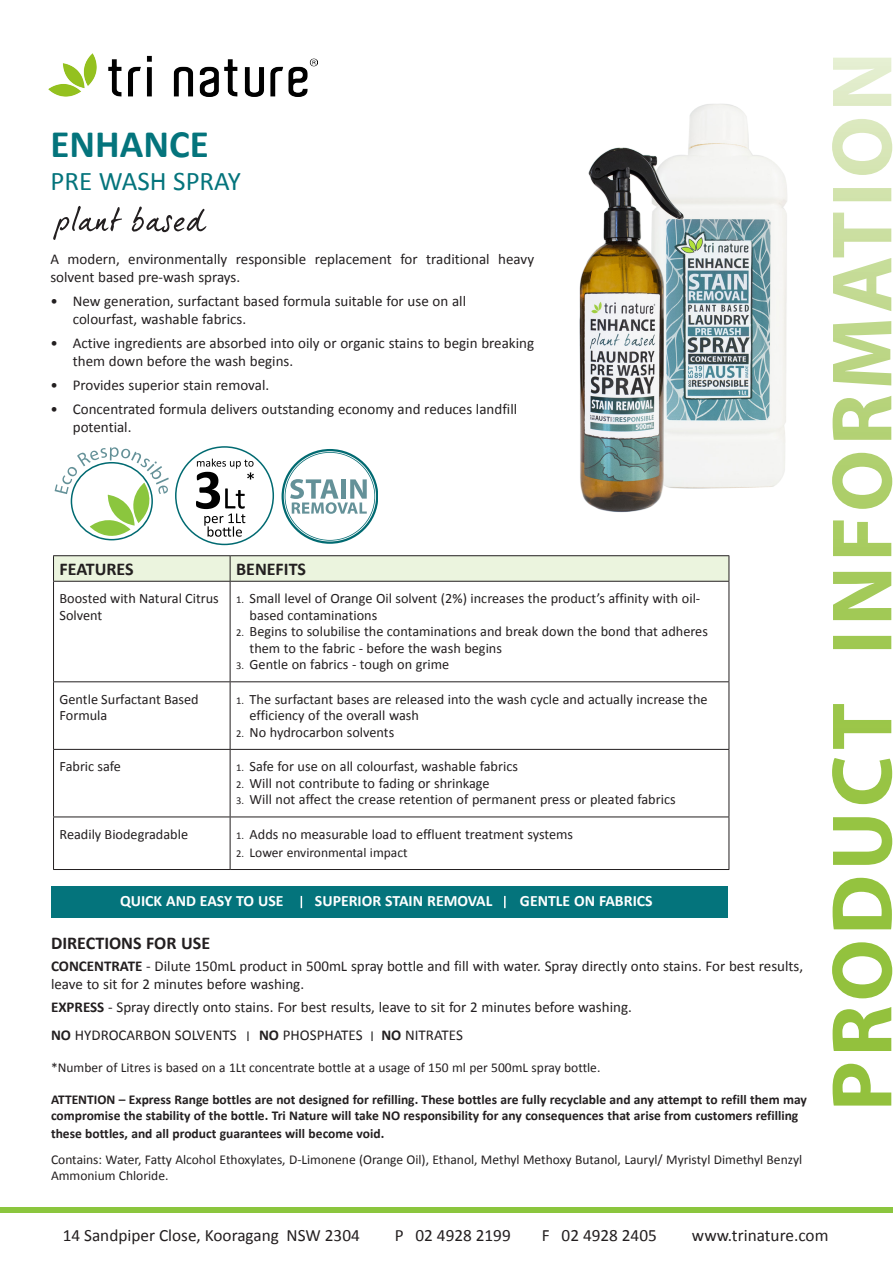
<style>
.page{position:relative;width:893px;height:1263px;background:#fff}
.page>*{position:absolute;margin:0;border:0;box-sizing:border-box;transform-origin:0 0}
.t1{font:700 39px "Calibri";color:#04747c}
.t2{font:27px "Calibri";color:#04747c}
.Paragraph_Style_19{font:700 18px "Calibri";color:#231f20}
.t3{font:17.25px "Calibri";color:#231f20}
.t4{font:700 15.75px "Calibri";color:#fff}
.Paragraph_Style_19-2{font:15px/18px "Calibri";color:#231f20}
.t5{font:14.25px/16.5px "Calibri";color:#231f20}
.t6{font:700 13.5px/16.2px "Calibri";color:#231f20}
.t7{font:13.5px/16.2px "Calibri";color:#231f20}
.s1{font-size:10.5px}
.s2{font-weight:700}
</style>
<div class="page">
<img style="left:49px;top:53px;width:268px;height:44px">
<div style="left:0;top:1208px;width:893px;height:5px;background:#8bc63e"></div>
<svg style="left:832px;top:119px;width:60px;height:986px"></svg>
<hr style="left:53px;top:555px;width:177px;height:1px;background:#231f20">
<hr style="left:230px;top:555px;width:499px;height:1px;background:#231f20">
<svg style="left:53px;top:556px;width:677px;height:25px;background:#e6eed9"></svg>
<hr style="left:53px;top:581px;width:177px;height:1px;background:#231f20">
<hr style="left:53px;top:582px;width:1px;height:99px;background:#231f20">
<hr style="left:230px;top:581px;width:499px;height:1px;background:#231f20">
<hr style="left:230px;top:582px;width:1px;height:99px;background:#231f20">
<hr style="left:729px;top:582px;width:1px;height:99px;background:#231f20">
<hr style="left:53px;top:681px;width:177px;height:1px;background:#231f20">
<hr style="left:53px;top:682px;width:1px;height:67px;background:#231f20">
<hr style="left:230px;top:681px;width:499px;height:1px;background:#231f20">
<hr style="left:230px;top:682px;width:1px;height:67px;background:#231f20">
<hr style="left:729px;top:682px;width:1px;height:67px;background:#231f20">
<hr style="left:53px;top:749px;width:177px;height:1px;background:#231f20">
<hr style="left:53px;top:750px;width:1px;height:66px;background:#231f20">
<hr style="left:230px;top:749px;width:499px;height:1px;background:#231f20">
<hr style="left:230px;top:750px;width:1px;height:66px;background:#231f20">
<hr style="left:729px;top:750px;width:1px;height:66px;background:#231f20">
<hr style="left:53px;top:816px;width:177px;height:1px;background:#231f20">
<hr style="left:53px;top:817px;width:1px;height:52px;background:#231f20">
<hr style="left:230px;top:816px;width:499px;height:1px;background:#231f20">
<hr style="left:230px;top:817px;width:1px;height:52px;background:#231f20">
<hr style="left:729px;top:817px;width:1px;height:52px;background:#231f20">
<hr style="left:53px;top:869px;width:177px;height:1px;background:#231f20">
<hr style="left:230px;top:869px;width:499px;height:1px;background:#231f20">
<div style="left:51px;top:886px;width:677px;height:31px;background:#04747c"></div>
<svg style="left:301px;top:896px;width:1px;height:12px"></svg>
<svg style="left:504px;top:896px;width:2px;height:12px"></svg>
<svg style="left:53px;top:206px;width:69px;height:34px"></svg>
<svg style="left:132px;top:206px;width:74px;height:26px"></svg>
<img style="left:689px;top:104px;width:98px;height:385px">
<img style="left:579px;top:137px;width:125px;height:376px">
<svg style="left:55px;top:447px;width:114px;height:94px"></svg>
<svg style="left:282px;top:449px;width:95px;height:95px"></svg>
<svg style="left:175px;top:446px;width:99px;height:99px"></svg>
<p class="t1" style="left:50px;top:119px;width:160px">ENHANCE</p>
<p class="t2" style="left:50px;top:164px;width:192px">PRE WASH SPRAY</p>
<p class="Paragraph_Style_19-2" style="left:50px;top:250px;width:485px">A modern, environmentally responsible replacement for traditional heavy solvent based pre-wash sprays.</p>
<p class="Paragraph_Style_19-2" style="left:73px;top:292px;width:395px;text-indent:-22px">• New generation, surfactant based formula suitable for use on all colourfast, washable fabrics.</p>
<p class="Paragraph_Style_19-2" style="left:73px;top:334px;width:463px;text-indent:-22px">• Active ingredients are absorbed into oily or organic stains to begin breaking them down before the wash begins.</p>
<p class="Paragraph_Style_19-2" style="left:50px;top:376px;width:220px">• Provides superior stain removal.</p>
<p class="Paragraph_Style_19-2" style="left:73px;top:400px;width:446px;text-indent:-22px">• Concentrated formula delivers outstanding economy and reduces landfill potential.</p>
<p class="Paragraph_Style_19" style="left:60px;top:558px;width:76px">FEATURES</p>
<p class="Paragraph_Style_19" style="left:236px;top:558px;width:71px">BENEFITS</p>
<p class="t5" style="left:60px;top:590px;width:161px">Boosted with Natural Citrus<br>Solvent</p>
<p class="t5" style="left:250px;top:590px;width:452px;text-indent:-14px"><span class="s1">1.</span> Small level of Orange Oil solvent (2%) increases the product’s affinity with oil&shy;based contaminations</p>
<p class="t5" style="left:250px;top:623px;width:460px;text-indent:-14px"><span class="s1">2.</span> Begins to solubilise the contaminations and break down the bond that adheres them to the fabric - before the wash begins</p>
<p class="t5" style="left:236px;top:656px;width:215px"><span class="s1">3.</span> Gentle on fabrics - tough on grime</p>
<p class="t5" style="left:60px;top:691px;width:141px">Gentle Surfactant Based<br>Formula</p>
<p class="t5" style="left:250px;top:691px;width:459px;text-indent:-14px"><span class="s1">1.</span> The surfactant bases are released into the wash cycle and actually increase the efficiency of the overall wash</p>
<p class="t5" style="left:236px;top:724px;width:160px"><span class="s1">2.</span> No hydrocarbon solvents</p>
<p class="t5" style="left:60px;top:758px;width:63px">Fabric safe</p>
<p class="t5" style="left:236px;top:758px;width:283px"><span class="s1">1.</span> Safe for use on all colourfast, washable fabrics</p>
<p class="t5" style="left:236px;top:775px;width:255px"><span class="s1">2.</span> Will not contribute to fading or shrinkage</p>
<p class="t5" style="left:236px;top:791px;width:441px"><span class="s1">3.</span> Will not affect the crease retention of permanent press or pleated fabrics</p>
<p class="t5" style="left:60px;top:826px;width:130px">Readily Biodegradable</p>
<p class="t5" style="left:236px;top:826px;width:338px"><span class="s1">1.</span> Adds no measurable load to effluent treatment systems</p>
<p class="t7" style="left:236px;top:844px;width:173px"><span class="s1">2.</span> Lower environmental impact</p>
<p class="t4" style="left:120px;top:891px;width:165px">QUICK AND EASY TO USE</p>
<p class="t4" style="left:315px;top:891px;width:179px">SUPERIOR STAIN REMOVAL</p>
<p class="t4" style="left:520px;top:891px;width:134px">GENTLE ON FABRICS</p>
<p class="Paragraph_Style_19" style="left:51px;top:931px;width:161px">DIRECTIONS FOR USE</p>
<p class="Paragraph_Style_19-2" style="left:51px;top:957px;width:754px"><span class="s2">CONCENTRATE</span> - Dilute 150mL product in 500mL spray bottle and fill with water. Spray directly onto stains. For best results, leave to sit for 2 minutes before washing.</p>
<p class="Paragraph_Style_19-2" style="left:51px;top:998px;width:582px"><span class="s2">EXPRESS</span> - Spray directly onto stains. For best results, leave to sit for 2 minutes before washing.</p>
<p class="Paragraph_Style_19-2" style="left:51px;top:1026px;width:187px"><span class="s2">NO</span> HYDROCARBON SOLVENTS</p>
<p class="Paragraph_Style_19-2" style="left:259px;top:1026px;width:205px"><span class="s2">NO</span> PHOSPHATES <span class="s2">NO</span> NITRATES</p>
<p class="t7" style="left:51px;top:1059px;width:551px">*Number of Litres is based on a 1Lt concentrate bottle at a usage of 150 ml per 500mL spray bottle.</p>
<p class="t6" style="left:51px;top:1092px;width:757px">ATTENTION – Express Range bottles are not designed for refilling. These bottles are fully recyclable and any attempt to refill them may compromise the stability of the bottle. Tri Nature will take NO responsibility for any consequences that arise from customers refilling</p>
<p class="t6" style="left:51px;top:1126px;width:335px">these bottles, and all product guarantees will become void.</p>
<p class="t7" style="left:51px;top:1151px;width:753px">Contains: Water, Fatty Alcohol Ethoxylates, D-Limonene (Orange Oil), Ethanol, Methyl Methoxy Butanol, Lauryl/ Myristyl Dimethyl Benzyl<br>Ammonium Chloride.</p>
<p class="t3" style="left:63px;top:1224px;width:299px">14 Sandpiper Close, Kooragang NSW 2304</p>
<p class="t3" style="left:395px;top:1224px;width:117px">P 02 4928 2199</p>
<p class="t3" style="left:542px;top:1224px;width:116px">F 02 4928 2405</p>
<p class="t3" style="left:692px;top:1224px;width:138px">www.trinature.com</p>
</div>
